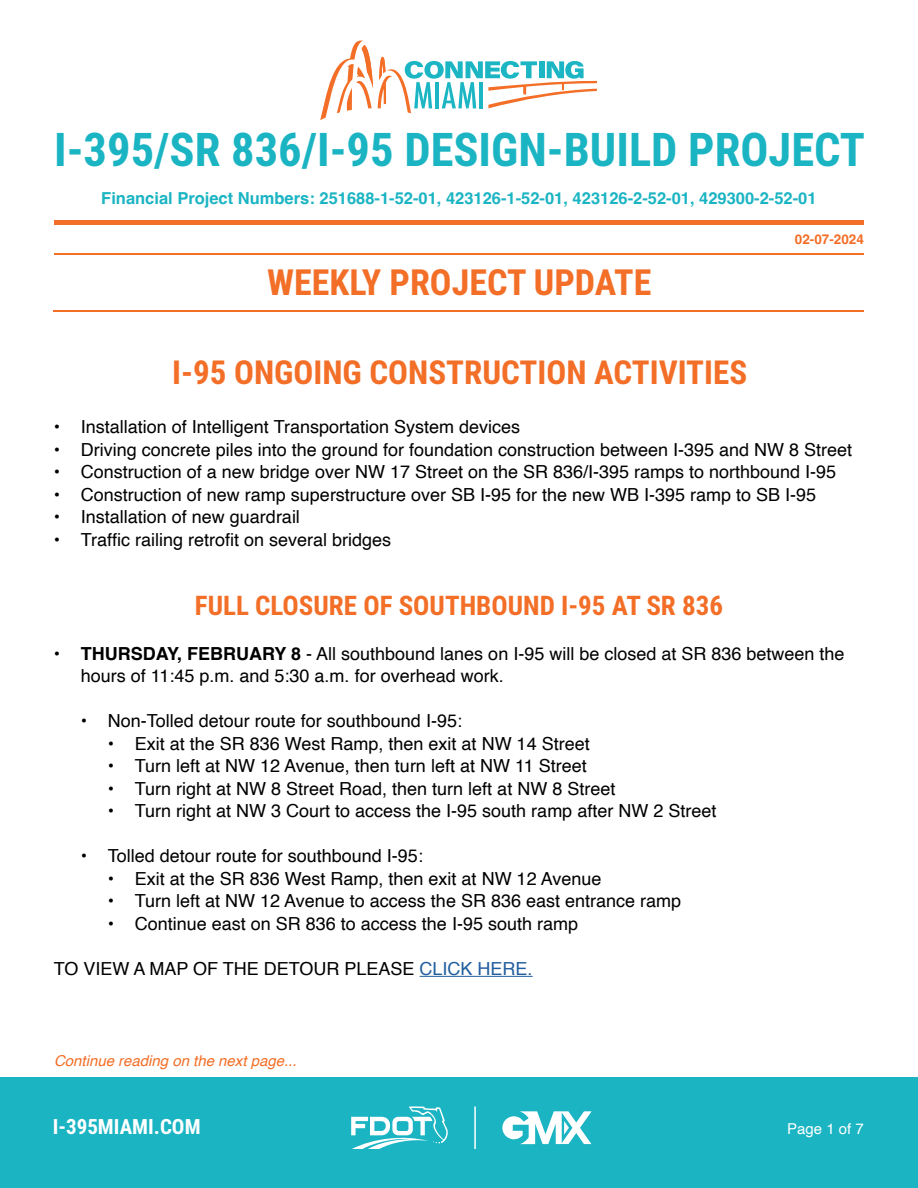
<style>
.page{position:relative;width:918px;height:1188px;background:#fff}
.page>*{position:absolute;margin:0;border:0;box-sizing:border-box;transform-origin:0 0}
.t1{font:700 46.5px "Roboto Condensed";color:#1ab4c3}
.t2{font:700 36px "Roboto Condensed";color:#f36e27}
.t3{font:700 33px "Roboto Condensed";color:#f36e27}
.t4{font:700 27px "Roboto Condensed";color:#f36e27}
.t5{font:700 21px "Roboto Condensed";color:#fff}
.t6{font:18px/22.5px "Helvetica";color:#000}
.t7{font:700 16.5px "Helvetica";color:#1ab4c3}
.t8{font:italic 15px "Helvetica";color:#f36e27}
.t9{font:15px "Helvetica";color:#fff}
.t10{font:700 13.5px "Helvetica";color:#f36e27}
.s1{font-weight:700}
.s2{color:#215e9e}
</style>
<div class="page">
<div style="left:0;top:1077px;width:918px;height:111px;background:#1ab4c3"></div>
<svg style="left:502px;top:1111px;width:90px;height:33px"></svg>
<svg style="left:351px;top:1106px;width:97px;height:43px"></svg>
<hr style="left:474px;top:1106px;width:2px;height:43px;background:#fff">
<svg style="left:320px;top:41px;width:277px;height:79px"></svg>
<hr style="left:54px;top:220px;width:810px;height:4px;background:#f36e27">
<hr style="left:54px;top:253px;width:810px;height:1px;background:#f36e27">
<hr style="left:54px;top:310px;width:810px;height:1px;background:#f36e27">
<hr style="left:420px;top:976px;width:113px;height:1px;background:#215e9e">
<h1 class="t1" style="left:54px;top:117px;width:813px">I-395/SR 836/I-95 DESIGN-BUILD PROJECT</h1>
<p class="t7" style="left:101px;top:188px;width:717px">Financial Project Numbers: 251688-1-52-01, 423126-1-52-01, 423126-2-52-01, 429300-2-52-01</p>
<h2 class="t2" style="left:267px;top:257px;width:386px">WEEKLY PROJECT UPDATE</h2>
<p class="t10" style="left:795px;top:231px;width:71px">02-07-2024</p>
<h3 class="t3" style="left:172px;top:349px;width:577px">I-95 ONGOING CONSTRUCTION ACTIVITIES</h3>
<p class="t6" style="left:54px;top:416px;width:468px">• Installation of Intelligent Transportation System devices</p>
<p class="t6" style="left:54px;top:439px;width:800px">• Driving concrete piles into the ground for foundation construction between I-395 and NW 8 Street</p>
<p class="t6" style="left:54px;top:461px;width:784px">• Construction of a new bridge over NW 17 Street on the SR 836/I-395 ramps to northbound I-95</p>
<p class="t6" style="left:54px;top:484px;width:764px">• Construction of new ramp superstructure over SB I-95 for the new WB I-395 ramp to SB I-95</p>
<p class="t6" style="left:54px;top:506px;width:248px">• Installation of new guardrail</p>
<p class="t6" style="left:54px;top:529px;width:339px">• Traffic railing retrofit on several bridges</p>
<h3 class="t4" style="left:195px;top:586px;width:530px">FULL CLOSURE OF SOUTHBOUND I-95 AT SR 836</h3>
<p class="t6" style="left:81px;top:643px;width:765px;text-indent:-27px"><span class="s1">• THURSDAY, FEBRUARY 8</span> - All southbound lanes on I-95 will be closed at SR 836 between the hours of 11:45 p.m. and 5:30 a.m. for overhead work.</p>
<p class="t6" style="left:81px;top:710px;width:383px">• Non-Tolled detour route for southbound I-95:</p>
<p class="t6" style="left:108px;top:733px;width:483px">• Exit at the SR 836 West Ramp, then exit at NW 14 Street</p>
<p class="t6" style="left:108px;top:755px;width:480px">• Turn left at NW 12 Avenue, then turn left at NW 11 Street</p>
<p class="t6" style="left:108px;top:778px;width:509px">• Turn right at NW 8 Street Road, then turn left at NW 8 Street</p>
<p class="t6" style="left:108px;top:800px;width:610px">• Turn right at NW 3 Court to access the I-95 south ramp after NW 2 Street</p>
<p class="t6" style="left:81px;top:845px;width:344px">• Tolled detour route for southbound I-95:</p>
<p class="t6" style="left:108px;top:868px;width:495px">• Exit at the SR 836 West Ramp, then exit at NW 12 Avenue</p>
<p class="t6" style="left:108px;top:890px;width:575px">• Turn left at NW 12 Avenue to access the SR 836 east entrance ramp</p>
<p class="t6" style="left:108px;top:913px;width:472px">• Continue east on SR 836 to access the I-95 south ramp</p>
<p class="t6" style="left:54px;top:958px;width:480px">TO VIEW A MAP OF THE DETOUR PLEASE <span class="s2">CLICK HERE.</span></p>
<p class="t8" style="left:54px;top:1049px;width:244px">Continue reading on the next page...</p>
<p class="t5" style="left:53px;top:1112px;width:149px">I-395MIAMI.COM</p>
<p class="t9" style="left:787px;top:1117px;width:78px">Page 1 of 7</p>
</div>
